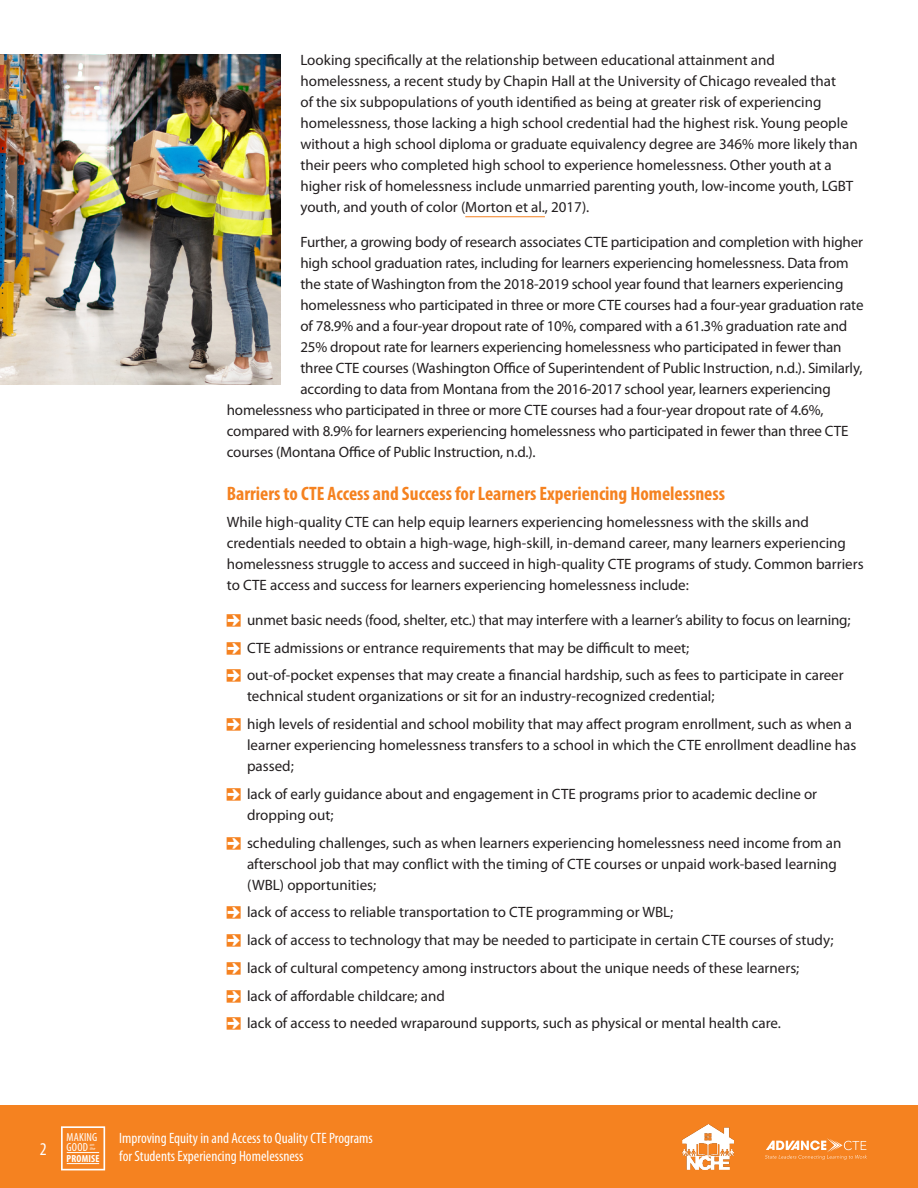
<style>
.page{position:relative;width:918px;height:1188px;background:#fff}
.page>*{position:absolute;margin:0;border:0;box-sizing:border-box;transform-origin:0 0}
.subhead_A{font:700 condensed 19.5px "Myriad Pro";color:#f58220}
.t1{font:condensed 18px "Myriad Pro";color:#fff}
.body{font:15px/21px "Myriad Pro";color:#231f20}
.t2{font:condensed 15px/18px "Myriad Pro";color:#fff}
.t3{font:condensed 11.7px/9.6px "Myriad Pro";letter-spacing:.02em;color:#fff}
.t4{font:700 condensed 10.35px "Myriad Pro";letter-spacing:.02em;color:#fff}
.t5{font:italic 4.35px/4.3px "Myriad Pro";color:#fff}
.s1{font-family:"Pointers";color:#f58220}
</style>
<div class="page">
<div style="left:0;top:1106px;width:918px;height:82px;background:#f58220"></div>
<svg style="left:765px;top:1138px;width:102px;height:22px"></svg>
<svg style="left:61px;top:1126px;width:44px;height:44px"></svg>
<img style="left:682px;top:1124px;width:51px;height:45px">
<hr style="left:465px;top:216px;width:80px;height:1px;background:#f58220">
<img style="left:0;top:54px;width:280px;height:330px">
<p class="body" style="left:300px;top:50px;width:559px">Looking specifically at the relationship between educational attainment and homelessness, a recent study by Chapin Hall at the University of Chicago revealed that<br>of the six subpopulations of youth identified as being at greater risk of experiencing homelessness, those lacking a high school credential had the highest risk. Young people without a high school diploma or graduate equivalency degree are 346% more likely than their peers who completed high school to experience homelessness. Other youth at a higher risk of homelessness include unmarried parenting youth, low-income youth, LGBT youth, and youth of color (Morton et al., 2017).</p>
<p class="body" style="left:300px;top:232px;width:564px">Further, a growing body of research associates CTE participation and completion with higher</p>
<p class="body" style="left:300px;top:253px;width:550px">high school graduation rates, including for learners experiencing homelessness. Data from</p>
<p class="body" style="left:300px;top:274px;width:544px">the state of Washington from the 2018-2019 school year found that learners experiencing</p>
<p class="body" style="left:300px;top:295px;width:565px">homelessness who participated in three or more CTE courses had a four-year graduation rate</p>
<p class="body" style="left:300px;top:316px;width:548px">of 78.9% and a four-year dropout rate of 10%, compared with a 61.3% graduation rate and</p>
<p class="body" style="left:300px;top:337px;width:543px">25% dropout rate for learners experiencing homelessness who participated in fewer than</p>
<p class="body" style="left:300px;top:358px;width:564px">three CTE courses (Washington Office of Superintendent of Public Instruction, n.d.). Similarly,</p>
<p class="body" style="left:300px;top:379px;width:532px">according to data from Montana from the 2016-2017 school year, learners experiencing</p>
<p class="body" style="left:227px;top:400px;width:598px">homelessness who participated in three or more CTE courses had a four-year dropout rate of 4.6%,</p>
<p class="body" style="left:227px;top:421px;width:623px">compared with 8.9% for learners experiencing homelessness who participated in fewer than three CTE</p>
<p class="body" style="left:227px;top:442px;width:310px">courses (Montana Office of Public Instruction, n.d.).</p>
<p class="subhead_A" style="left:227px;top:482px;width:500px">Barriers to CTE Access and Success for Learners Experiencing Homelessness</p>
<p class="body" style="left:227px;top:512px;width:638px">While high-quality CTE can help equip learners experiencing homelessness with the skills and credentials needed to obtain a high-wage, high-skill, in-demand career, many learners experiencing homelessness struggle to access and succeed in high-quality CTE programs of study. Common barriers to CTE access and success for learners experiencing homelessness include:</p>
<p class="body" style="left:227px;top:610px;width:625px"><span class="s1">[</span> unmet basic needs (food, shelter, etc.) that may interfere with a learner’s ability to focus on learning;</p>
<p class="body" style="left:227px;top:637px;width:464px"><span class="s1">[</span> CTE admissions or entrance requirements that may be difficult to meet;</p>
<p class="body" style="left:247px;top:665px;width:598px;text-indent:-20px"><span class="s1">[</span> out-of-pocket expenses that may create a financial hardship, such as fees to participate in career technical student organizations or sit for an industry-recognized credential;</p>
<p class="body" style="left:247px;top:714px;width:611px;text-indent:-20px"><span class="s1">[</span> high levels of residential and school mobility that may affect program enrollment, such as when a learner experiencing homelessness transfers to a school in which the CTE enrollment deadline has passed;</p>
<p class="body" style="left:247px;top:784px;width:572px;text-indent:-20px"><span class="s1">[</span> lack of early guidance about and engagement in CTE programs prior to academic decline or dropping out;</p>
<p class="body" style="left:247px;top:832px;width:596px;text-indent:-20px"><span class="s1">[</span> scheduling challenges, such as when learners experiencing homelessness need income from an afterschool job that may conflict with the timing of CTE courses or unpaid work-based learning (WBL) opportunities;</p>
<p class="body" style="left:227px;top:902px;width:448px"><span class="s1">[</span> lack of access to reliable transportation to CTE programming or WBL;</p>
<p class="body" style="left:227px;top:930px;width:608px"><span class="s1">[</span> lack of access to technology that may be needed to participate in certain CTE courses of study;</p>
<p class="body" style="left:227px;top:958px;width:574px"><span class="s1">[</span> lack of cultural competency among instructors about the unique needs of these learners;</p>
<p class="body" style="left:227px;top:985px;width:220px"><span class="s1">[</span> lack of affordable childcare; and</p>
<p class="body" style="left:227px;top:1013px;width:556px"><span class="s1">[</span> lack of access to needed wraparound supports, such as physical or mental health care.</p>
<p class="t1" style="left:40px;top:1139px;width:8px">2</p>
<p class="t3" style="left:67px;top:1132px;width:32px">MAKING<br>GOOD</p>
<p class="t4" style="left:67px;top:1152px;width:35px">PROMISE</p>
<p class="t5" style="left:90px;top:1142px;width:7px">on the</p>
<p class="t2" style="left:119px;top:1130px;width:255px">Improving Equity in and Access to Quality CTE Programs for Students Experiencing Homelessness</p>
</div>
